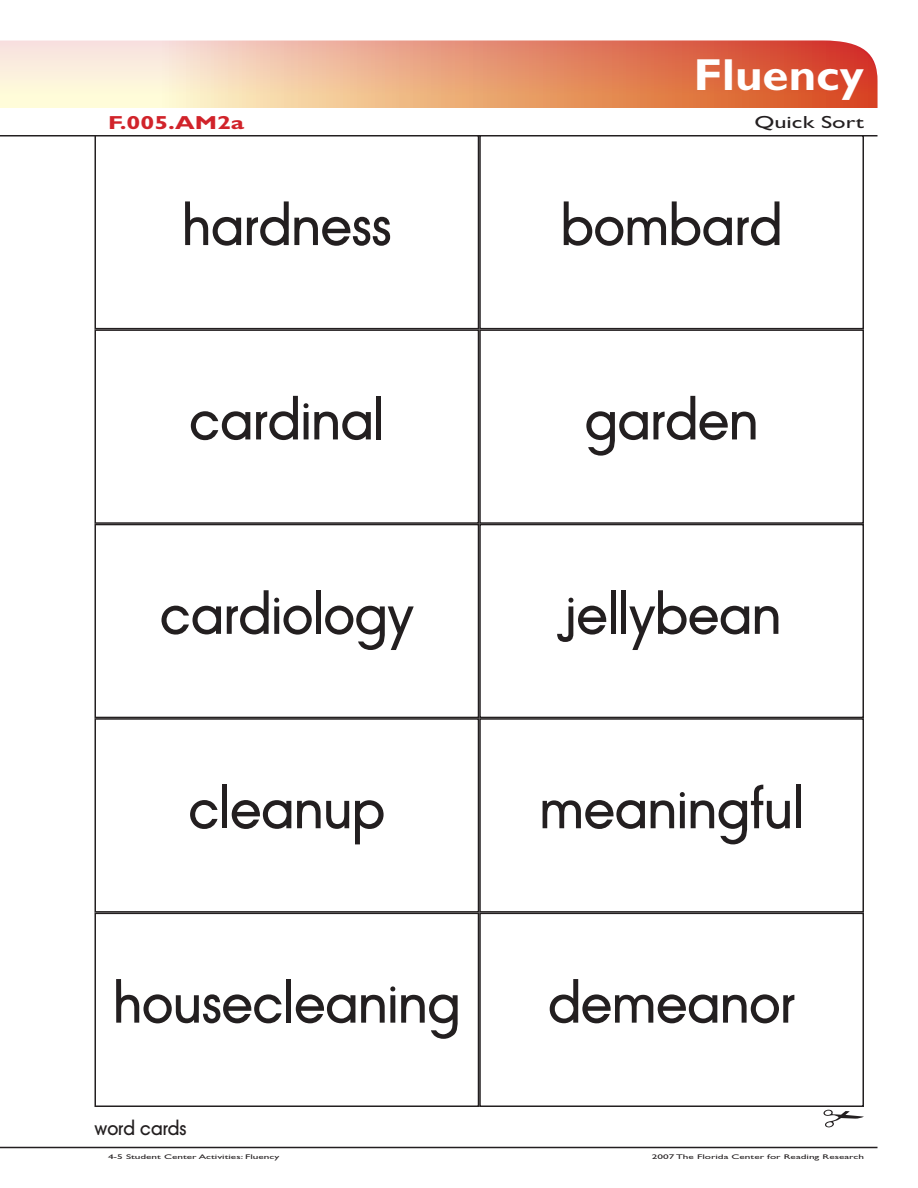
<style>
.page{position:relative;width:918px;height:1188px;background:#fff}
.page>*{position:absolute;margin:0;border:0;box-sizing:border-box;transform-origin:0 0}
.t1{font:51px "Avant Garde Medium Modified";color:#231f20}
.t2{font:700 45px "Gill Sans MT Modified";color:#fff;scale:1.05 1}
.t3{font:700 18.9px "Gill Sans MT Modified";color:#d1232a;scale:1.33 1}
.t4{font:18px "Avant Garde Medium Modified";color:#231f20}
.t5{font:17.55px "Gill Sans MT Modified";color:#231f20;scale:1.39 1}
.t6{font:6.75px "Gill Sans MT Modified";color:#231f20;scale:1.67 1}
</style>
<div class="page">
<svg style="left:0;top:40px;width:878px;height:68px;background:#eaa686"></svg>
<hr style="left:0;top:1147px;width:878px;height:1px;background:#231f20">
<hr style="left:0;top:135px;width:878px;height:1px;background:#231f20">
<div style="left:479px;top:329px;width:385px;height:195px;border:2px solid #231f20"></div>
<div style="left:479px;top:524px;width:385px;height:194px;border:2px solid #231f20"></div>
<div style="left:479px;top:718px;width:385px;height:195px;border:2px solid #231f20"></div>
<div style="left:479px;top:913px;width:385px;height:194px;border:2px solid #231f20"></div>
<div style="left:479px;top:135px;width:385px;height:194px;border:2px solid #231f20"></div>
<div style="left:94px;top:329px;width:385px;height:195px;border:2px solid #231f20"></div>
<div style="left:94px;top:524px;width:385px;height:194px;border:2px solid #231f20"></div>
<div style="left:94px;top:718px;width:385px;height:195px;border:2px solid #231f20"></div>
<div style="left:94px;top:913px;width:385px;height:194px;border:2px solid #231f20"></div>
<div style="left:94px;top:135px;width:385px;height:194px;border:2px solid #231f20"></div>
<svg style="left:824px;top:1110px;width:40px;height:17px"></svg>
<p class="t2" style="left:694px;top:48px;width:164px">Fluency</p>
<p class="t3" style="left:108px;top:111px;width:104px">F.005.AM2a</p>
<p class="t5" style="left:754px;top:112px;width:80px">Quick Sort</p>
<p class="t1" style="left:182px;top:196px;width:211px">hardness</p>
<p class="t1" style="left:561px;top:196px;width:223px">bombard</p>
<p class="t1" style="left:189px;top:390px;width:196px">cardinal</p>
<p class="t1" style="left:585px;top:390px;width:175px">garden</p>
<p class="t1" style="left:160px;top:585px;width:255px">cardiology</p>
<p class="t1" style="left:562px;top:585px;width:221px">jellybean</p>
<p class="t1" style="left:189px;top:779px;width:198px">cleanup</p>
<p class="t1" style="left:540px;top:779px;width:266px">meaningful</p>
<p class="t1" style="left:113px;top:974px;width:349px">housecleaning</p>
<p class="t1" style="left:548px;top:974px;width:248px">demeanor</p>
<p class="t4" style="left:94px;top:1118px;width:93px">word cards</p>
<p class="t6" style="left:108px;top:1153px;width:104px">4-5 Student Center Activities: Fluency</p>
<p class="t6" style="left:652px;top:1153px;width:128px">2007 The Florida Center for Reading Research</p>
</div>
